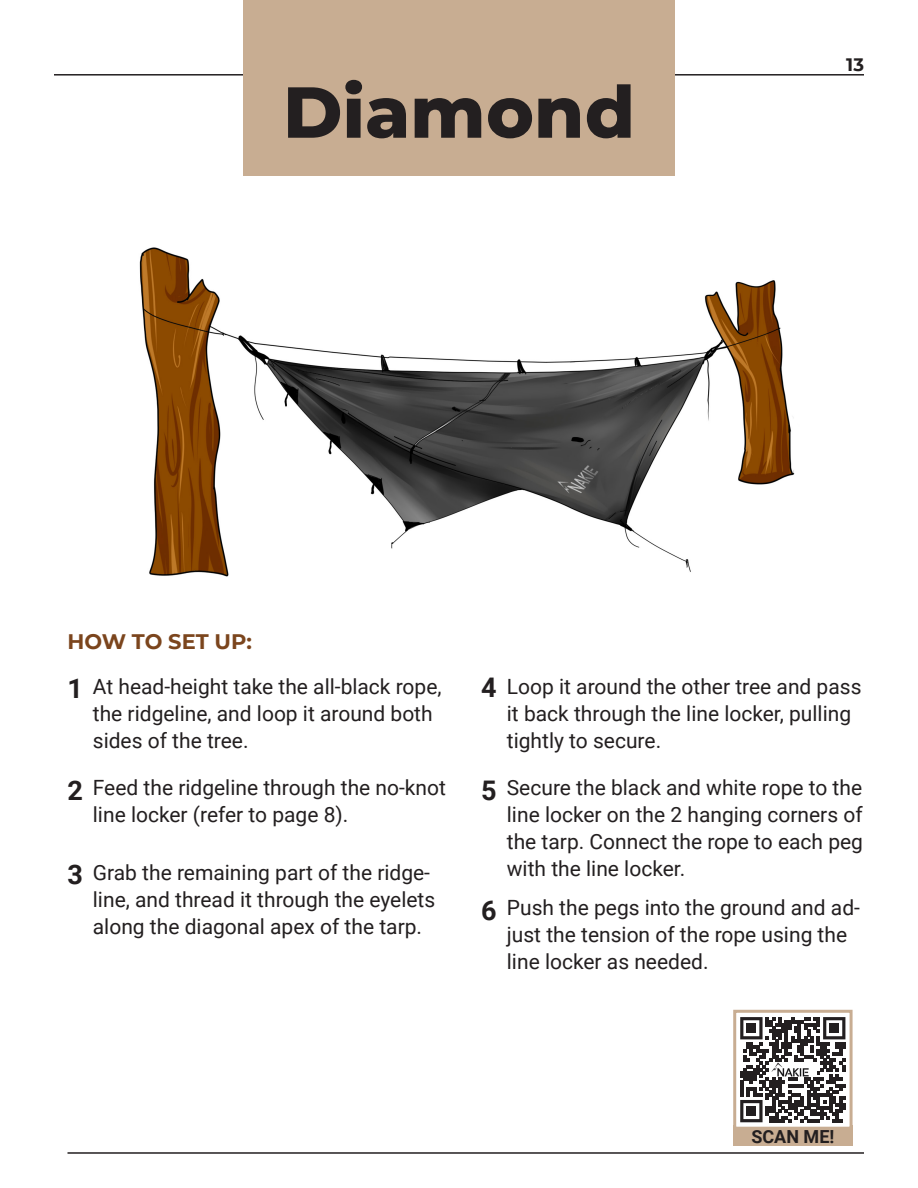
<style>
.page{position:relative;width:918px;height:1188px;background:#fff}
.page>*{position:absolute;margin:0;border:0;box-sizing:border-box;transform-origin:0 0}
.t1{font:800 72px "Montserrat";color:#231f20}
.t2{font:700 27px "Roboto";color:#231f20}
.t3{font:21px/27px "Roboto";color:#231f20}
.t4{font:700 21px "Montserrat";color:#7b451d}
.t5{font:700 18px "Roboto";color:#231f20}
.t6{font:700 18px "Montserrat";color:#231f20}
</style>
<div class="page">
<hr style="left:54px;top:74px;width:810px;height:2px;background:#231f20">
<img style="left:139px;top:175px;width:656px;height:402px">
<div style="left:243px;top:0;width:432px;height:175px;background:#c8ad92"></div>
<hr style="left:68px;top:1152px;width:796px;height:2px;background:#231f20">
<div style="left:733px;top:1126px;width:120px;height:20px;background:#c8ad92"></div>
<div style="left:733px;top:1010px;width:120px;height:120px;background:#fff;border:3px solid #c8ad92"></div>
<svg style="left:740px;top:1017px;width:105px;height:105px"></svg>
<img style="left:769px;top:1063px;width:48px;height:14px">
<p class="t1" style="left:283px;top:59px;width:353px">Diamond</p>
<p class="t4" style="left:68px;top:626px;width:186px">HOW TO SET UP:</p>
<p class="t6" style="left:846px;top:52px;width:19px">13</p>
<p class="t2" style="left:68px;top:670px;width:17px">1</p>
<p class="t3" style="left:93px;top:672px;width:350px">At head-height take the all-black rope, the ridgeline, and loop it around both sides of the tree.</p>
<p class="t2" style="left:481px;top:668px;width:17px">4</p>
<p class="t3" style="left:507px;top:672px;width:356px">Loop it around the other tree and pass it back through the line locker, pulling tightly to secure.</p>
<p class="t2" style="left:68px;top:771px;width:17px">2</p>
<p class="t2" style="left:68px;top:856px;width:17px">3</p>
<p class="t3" style="left:93px;top:774px;width:355px">Feed the ridgeline through the no-knot</p>
<p class="t2" style="left:481px;top:771px;width:17px">5</p>
<p class="t3" style="left:93px;top:801px;width:257px">line locker (refer to page 8).</p>
<p class="t3" style="left:93px;top:858px;width:344px">Grab the remaining part of the ridge&shy;line, and thread it through the eyelets along the diagonal apex of the tarp.</p>
<p class="t2" style="left:481px;top:891px;width:17px">6</p>
<p class="t3" style="left:507px;top:774px;width:358px;text-align:justify">Secure the black and white rope to the line locker on the 2 hanging corners of the tarp. Connect the rope to each peg with the line locker.</p>
<p class="t3" style="left:507px;top:893px;width:355px">Push the pegs into the ground and ad&shy;just the tension of the rope using the line locker as needed.</p>
<p class="t5" style="left:751px;top:1124px;width:84px">SCAN ME!</p>
</div>
